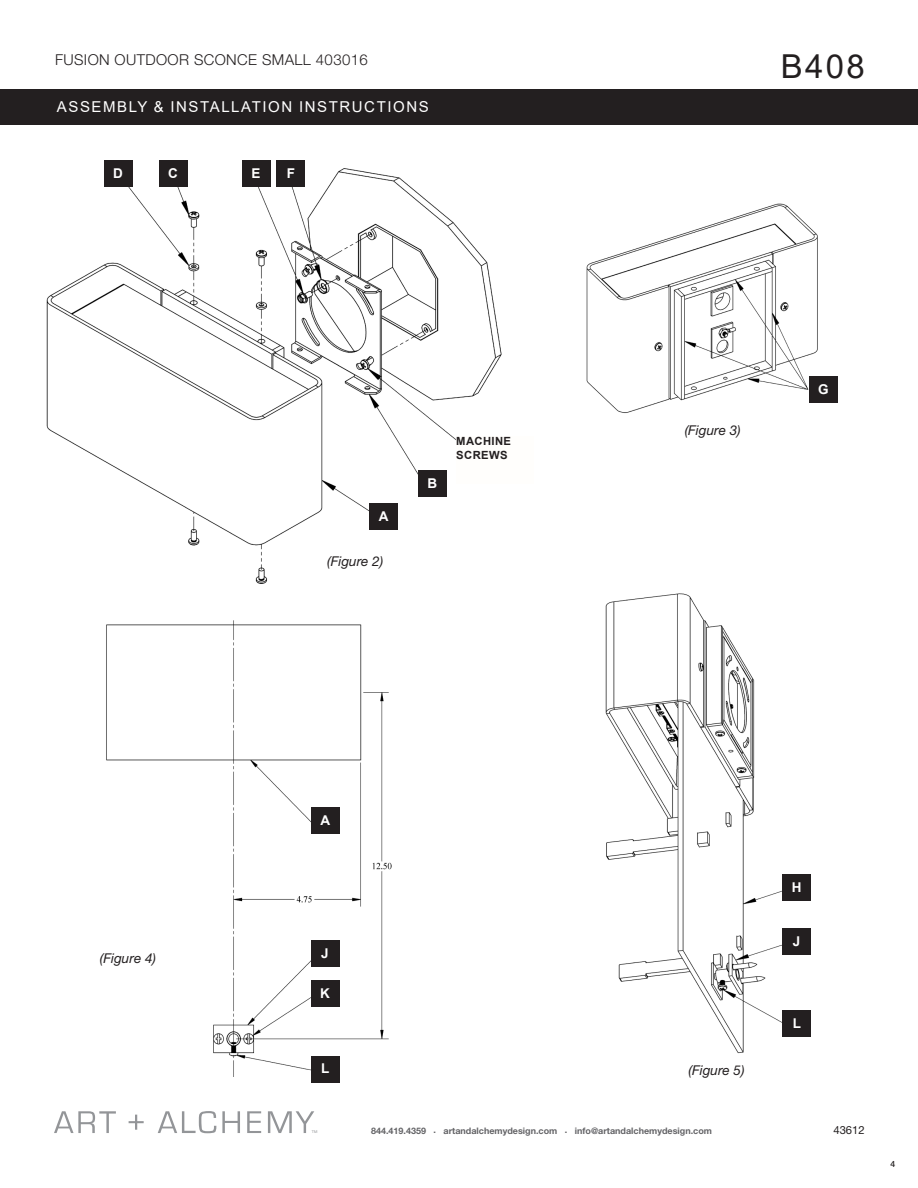
<style>
.page{position:relative;width:918px;height:1188px;background:#fff}
.page>*{position:absolute;margin:0;border:0;box-sizing:border-box;transform-origin:0 0}
.t1{font:33px "Arial";color:#231f20}
.t2{font:15px "Arial";letter-spacing:.105em;color:#fff}
.t3{font:300 15px "Helvetica Neue LT Std";letter-spacing:.025em;color:#231f20}
.slope_ceiling_line{font:italic 13.5px "Helvetica Neue LT Std";color:#231f20}
.slope_ceiling_line-2{font:700 13.5px "Arial";color:#fff}
.slope_ceiling_line-3{font:700 11.25px/13.5px "Arial";letter-spacing:.035em;color:#231f20}
.t4{font:11.25px "Helvetica Neue LT Std";color:#231f20}
.t5{font:700 9px "Helvetica Neue LT Std";color:#636366}
.t6{font:500 8.7px "Helvetica Neue LT Std";color:#231f20}
.t7{font:3.9px "Helvetica Neue";color:#939598}
</style>
<div class="page">
<div style="left:0;top:89px;width:918px;height:35px;background:#231f20"></div>
<svg style="left:54px;top:1111px;width:62px;height:22px"></svg>
<svg style="left:129px;top:1115px;width:15px;height:15px"></svg>
<svg style="left:158px;top:1111px;width:58px;height:22px"></svg>
<svg style="left:222px;top:1111px;width:18px;height:22px"></svg>
<svg style="left:247px;top:1111px;width:14px;height:22px"></svg>
<svg style="left:268px;top:1111px;width:46px;height:22px"></svg>
<img style="left:586px;top:203px;width:237px;height:210px">
<div style="left:809px;top:377px;width:28px;height:26px;background:#231f20"></div>
<img style="left:46px;top:160px;width:456px;height:423px">
<div style="left:104px;top:160px;width:28px;height:26px;background:#231f20"></div>
<div style="left:159px;top:160px;width:28px;height:26px;background:#231f20"></div>
<div style="left:369px;top:504px;width:28px;height:26px;background:#231f20"></div>
<div style="left:456px;top:437px;width:77px;height:47px;background:#fffefc"></div>
<div style="left:277px;top:160px;width:28px;height:26px;background:#231f20"></div>
<div style="left:242px;top:160px;width:28px;height:26px;background:#231f20"></div>
<div style="left:418px;top:471px;width:28px;height:26px;background:#231f20"></div>
<img style="left:106px;top:620px;width:286px;height:457px">
<div style="left:311px;top:1056px;width:28px;height:26px;background:#231f20"></div>
<div style="left:311px;top:807px;width:28px;height:26px;background:#231f20"></div>
<div style="left:311px;top:980px;width:28px;height:27px;background:#231f20"></div>
<div style="left:311px;top:940px;width:28px;height:27px;background:#231f20"></div>
<img style="left:605px;top:593px;width:183px;height:461px">
<div style="left:783px;top:874px;width:28px;height:27px;background:#231f20"></div>
<div style="left:783px;top:928px;width:28px;height:27px;background:#231f20"></div>
<div style="left:783px;top:1011px;width:28px;height:26px;background:#231f20"></div>
<h2 class="t3" style="left:55px;top:50px;width:314px">FUSION OUTDOOR SCONCE SMALL 403016</h2>
<h2 class="t2" style="left:57px;top:97px;width:373px">ASSEMBLY &amp; INSTALLATION INSTRUCTIONS</h2>
<p class="slope_ceiling_line-2" style="left:113px;top:163px;width:11px">D</p>
<p class="slope_ceiling_line-2" style="left:168px;top:163px;width:11px">C</p>
<p class="slope_ceiling_line-2" style="left:252px;top:163px;width:11px">E</p>
<p class="slope_ceiling_line-2" style="left:287px;top:163px;width:10px">F</p>
<p class="slope_ceiling_line-2" style="left:379px;top:507px;width:11px">A</p>
<p class="slope_ceiling_line" style="left:327px;top:553px;width:58px">(Figure 2)</p>
<p class="slope_ceiling_line-2" style="left:427px;top:474px;width:11px">B</p>
<p class="slope_ceiling_line-3" style="left:456px;top:434px;width:56px">MACHINE<br>SCREWS</p>
<h1 class="t1" style="left:781px;top:44px;width:85px">B408</h1>
<p class="slope_ceiling_line" style="left:685px;top:422px;width:58px">(Figure 3)</p>
<p class="slope_ceiling_line-2" style="left:818px;top:380px;width:12px">G</p>
<p class="slope_ceiling_line" style="left:100px;top:950px;width:58px">(Figure 4)</p>
<p class="slope_ceiling_line-2" style="left:320px;top:810px;width:11px">A</p>
<p class="slope_ceiling_line-2" style="left:321px;top:944px;width:9px">J</p>
<p class="slope_ceiling_line-2" style="left:320px;top:984px;width:11px">K</p>
<p class="slope_ceiling_line-2" style="left:321px;top:1059px;width:10px">L</p>
<p class="t7" style="left:312px;top:1129px;width:7px">TM</p>
<p class="slope_ceiling_line-2" style="left:792px;top:878px;width:11px">H</p>
<p class="slope_ceiling_line-2" style="left:793px;top:932px;width:9px">J</p>
<p class="slope_ceiling_line" style="left:689px;top:1062px;width:58px">(Figure 5)</p>
<p class="slope_ceiling_line-2" style="left:793px;top:1014px;width:10px">L</p>
<p class="t5" style="left:371px;top:1126px;width:343px">844.419.4359 . artandalchemydesign.com . info@artandalchemydesign.com</p>
<p class="t4" style="left:833px;top:1123px;width:33px">43612</p>
<p class="t6" style="left:890px;top:1159px;width:6px">4</p>
</div>
